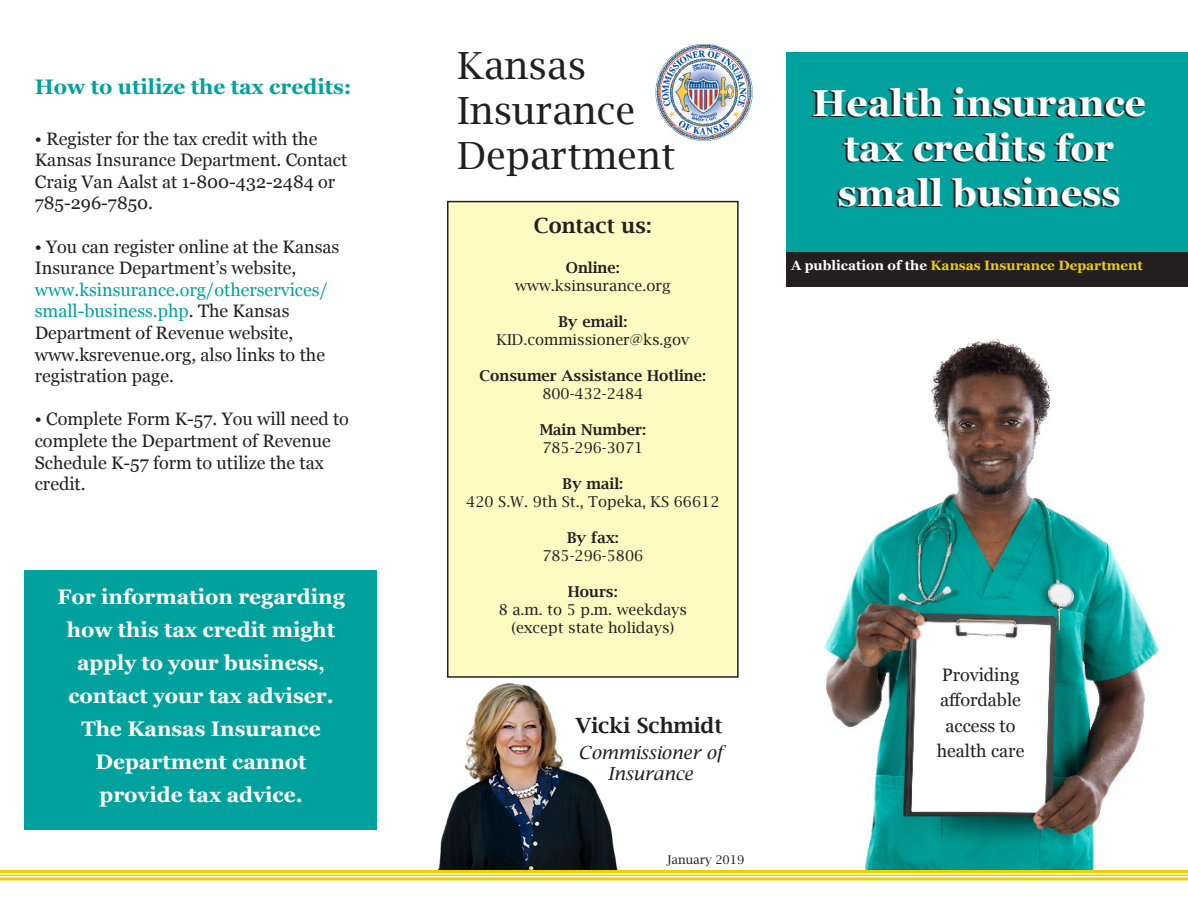
<style>
.page{position:relative;width:1188px;height:918px;background:#fff}
.page>*{position:absolute;margin:0;border:0;box-sizing:border-box;transform-origin:0 0}
.t1{font:700 37.5px/45px "Georgia";color:#fff;text-align:center}
.t2{font:37.5px "Lucida Bright";color:#231f20}
.t3{font:700 21px/33px "Georgia";color:#fff;text-align:center}
.t4{font:700 21px "Georgia";color:#01a29d}
.t5{font:600 21px "Lucida Bright";color:#231f20}
.t6{font:18px/21.6px "Georgia";color:#231f20}
.t7{font:18px/21.6px "Georgia";color:#01a29d}
.t8{font:italic 18px/21.6px "Lucida Bright";color:#231f20;text-align:center}
.t9{font:15px "Lucida Bright";color:#231f20}
.t10{font:600 15px "Lucida Bright";color:#231f20}
.t11{font:700 13.5px "Georgia";color:#ecd004}
.t12{font:12px "Lucida Bright";color:#231f20}
.s1{color:#231f20}
.s2{color:#fff}
</style>
<div class="page">
<img style="left:655px;top:43px;width:98px;height:99px">
<div style="left:448px;top:202px;width:290px;height:475px;background:#fffac1"></div>
<div style="left:447px;top:201px;width:292px;height:477px;border:2px solid #231f20"></div>
<hr style="left:0;top:870px;width:1188px;height:3px;background:#ecd004">
<hr style="left:0;top:874px;width:1188px;height:2px;background:#ecd004">
<svg style="left:0;top:877px;width:1188px;height:4px;background:#f0db42"></svg>
<div style="left:24px;top:570px;width:352px;height:260px;background:#01a29d"></div>
<div style="left:786px;top:52px;width:402px;height:201px;background:#01a29d"></div>
<div style="left:786px;top:253px;width:402px;height:34px;background:#231f20"></div>
<img style="left:824px;top:338px;width:335px;height:532px">
<img style="left:437px;top:683px;width:181px;height:187px">
<p class="t4" style="left:35px;top:73px;width:318px">How to utilize the tax credits:</p>
<p class="t6" style="left:35px;top:128px;width:284px">• Register for the tax credit with the</p>
<p class="t6" style="left:35px;top:150px;width:314px">Kansas Insurance Department. Contact<br>Craig Van Aalst at 1-800-432-2484 or<br>785-296-7850.</p>
<p class="t6" style="left:35px;top:236px;width:306px">• You can register online at the Kansas<br>Insurance Department’s website,</p>
<p class="t7" style="left:35px;top:279px;width:295px">www.ksinsurance.org/otherservices/ small-business.php<span class="s1">. The Kansas</span></p>
<p class="t6" style="left:35px;top:322px;width:260px">Department of Revenue website,</p>
<p class="t6" style="left:35px;top:344px;width:292px">www.ksrevenue.org, also links to the</p>
<p class="t6" style="left:35px;top:366px;width:141px">registration page.</p>
<p class="t6" style="left:35px;top:409px;width:316px">• Complete Form K-57. You will need to complete the Department of Revenue<br>Schedule K-57 form to utilize the tax credit.</p>
<p class="t3" style="left:57px;top:581px;width:289px">For information regarding how this tax credit might</p>
<p class="t3" style="left:77px;top:647px;width:250px">apply to your business,</p>
<p class="t3" style="left:68px;top:680px;width:267px">contact your tax adviser.<br>The Kansas Insurance</p>
<p class="t3" style="left:96px;top:746px;width:212px">Department cannot</p>
<p class="t3" style="left:100px;top:779px;width:205px">provide tax advice.</p>
<p class="t2" style="left:458px;top:44px;width:130px">Kansas</p>
<p class="t2" style="left:458px;top:89px;width:180px">Insurance</p>
<p class="t2" style="left:458px;top:134px;width:220px">Department</p>
<p class="t5" style="left:534px;top:213px;width:119px">Contact us:</p>
<p class="t10" style="left:566px;top:259px;width:55px">Online:</p>
<p class="t9" style="left:515px;top:277px;width:157px">www.ksinsurance.org</p>
<p class="t10" style="left:558px;top:313px;width:71px">By email:</p>
<p class="t9" style="left:496px;top:331px;width:194px">KID.commissioner@ks.gov</p>
<p class="t10" style="left:480px;top:367px;width:228px">Consumer Assistance Hotline:</p>
<p class="t9" style="left:542px;top:385px;width:102px">800-432-2484</p>
<p class="t10" style="left:540px;top:421px;width:108px">Main Number:</p>
<p class="t9" style="left:542px;top:439px;width:102px">785-296-3071</p>
<p class="t10" style="left:563px;top:475px;width:62px">By mail:</p>
<p class="t9" style="left:466px;top:493px;width:255px">420 S.W. 9th St., Topeka, KS 66612</p>
<p class="t10" style="left:567px;top:529px;width:53px">By fax:</p>
<p class="t9" style="left:542px;top:547px;width:102px">785-296-5806</p>
<p class="t10" style="left:568px;top:583px;width:51px">Hours:</p>
<p class="t9" style="left:499px;top:601px;width:190px">8 a.m. to 5 p.m. weekdays</p>
<p class="t9" style="left:511px;top:619px;width:164px">(except state holidays)</p>
<p class="t5" style="left:576px;top:714px;width:148px">Vicki Schmidt</p>
<p class="t8" style="left:578px;top:741px;width:146px">Commissioner of<br>Insurance</p>
<p class="t12" style="left:667px;top:853px;width:79px">January 2019</p>
<p class="t1" style="left:812px;top:81px;width:335px">Health insurance tax credits for small business</p>
<p class="t11" style="left:791px;top:256px;width:353px"><span class="s2">A publication of the</span> Kansas Insurance Department</p>
<p class="t6" style="left:942px;top:664px;width:79px">Providing</p>
<p class="t6" style="left:940px;top:689px;width:82px">affordable</p>
<p class="t6" style="left:946px;top:715px;width:71px">access to</p>
<p class="t6" style="left:937px;top:740px;width:89px">health care</p>
</div>
